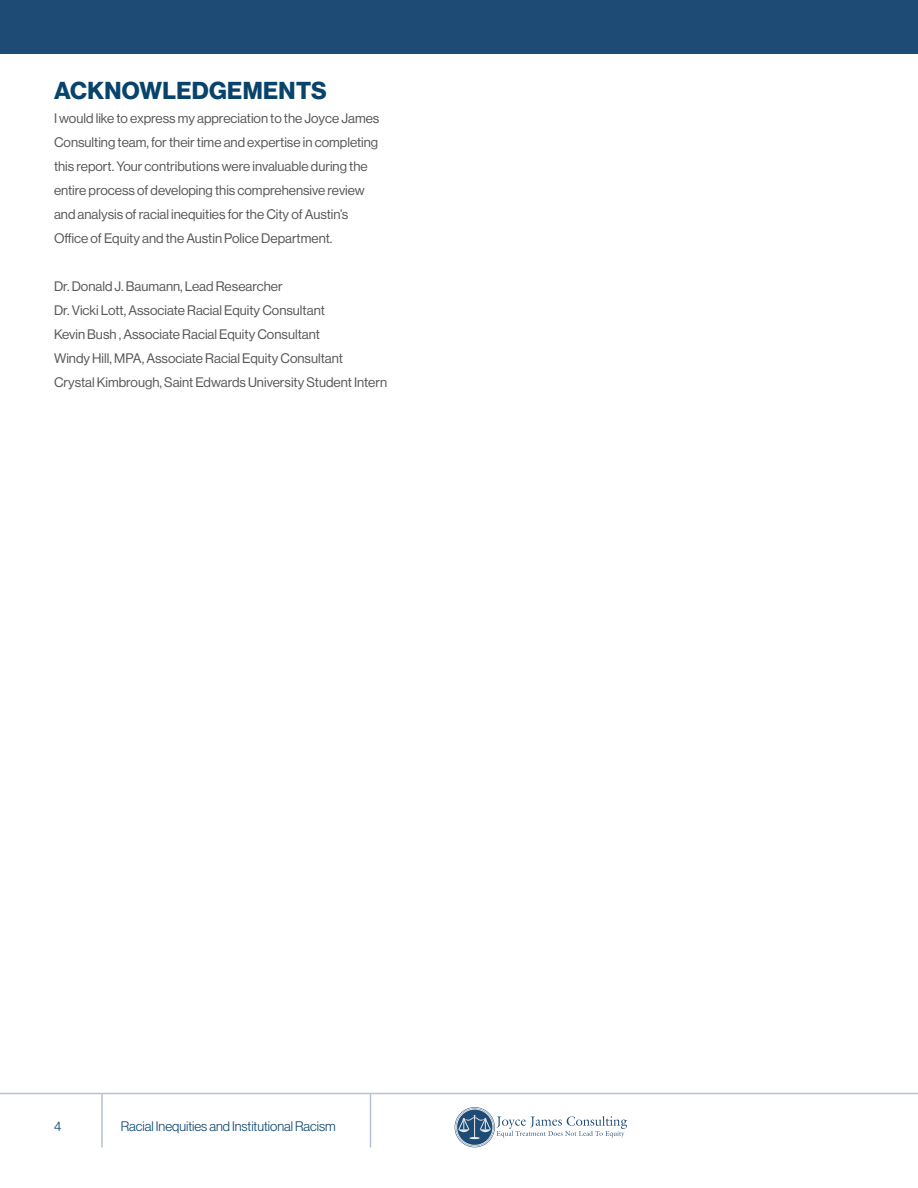
<style>
.page{position:relative;width:918px;height:1188px;background:#fff}
.page>*{position:absolute;margin:0;border:0;box-sizing:border-box;transform-origin:0 0}
.Heading_1{font:24px "N Haas Grotesk DS Pro 75 Bd";letter-spacing:.015em;color:#08436c}
.Body{font:13.5px/24px "N Haas Grotesk DS Pro 55 Rg";color:#57585a}
.t1{font:13.5px "N Haas Grotesk DS Pro 45 Lt";color:#08436c}
</style>
<div class="page">
<div style="left:0;top:0;width:918px;height:54px;background:#1e4b75"></div>
<hr style="left:0;top:1093px;width:918px;height:1px;background:#b6c0d6">
<svg style="left:455px;top:1107px;width:40px;height:40px"></svg>
<div style="left:457px;top:1109px;width:36px;height:36px;border:1px solid #e6e7e9;border-radius:50%"></div>
<div style="left:455px;top:1108px;width:39px;height:39px;border:1px solid #e6e7e9;border-radius:50%"></div>
<svg style="left:497px;top:1116px;width:130px;height:21px"></svg>
<svg style="left:458px;top:1115px;width:33px;height:24px"></svg>
<hr style="left:370px;top:1094px;width:1px;height:54px;background:#b6c0d6">
<hr style="left:101px;top:1094px;width:2px;height:54px;background:#b6c0d6">
<p class="Heading_1" style="left:54px;top:77px;width:274px">ACKNOWLEDGEMENTS</p>
<p class="Body" style="left:54px;top:107px;width:327px">I would like to express my appreciation to the Joyce James Consulting team, for their time and expertise in completing this report. Your contributions were invaluable during the entire process of developing this comprehensive review and analysis of racial inequities for the City of Austin’s Office of Equity and the Austin Police Department.</p>
<p class="Body" style="left:54px;top:275px;width:230px">Dr. Donald J. Baumann, Lead Researcher</p>
<p class="Body" style="left:54px;top:299px;width:272px">Dr. Vicki Lott, Associate Racial Equity Consultant</p>
<p class="Body" style="left:54px;top:323px;width:267px">Kevin Bush , Associate Racial Equity Consultant</p>
<p class="Body" style="left:54px;top:347px;width:290px">Windy Hill, MPA, Associate Racial Equity Consultant</p>
<p class="Body" style="left:54px;top:371px;width:335px">Crystal Kimbrough, Saint Edwards University Student Intern</p>
<p class="t1" style="left:54px;top:1119px;width:9px">4</p>
<p class="t1" style="left:121px;top:1119px;width:217px">Racial Inequities and Institutional Racism</p>
</div>
